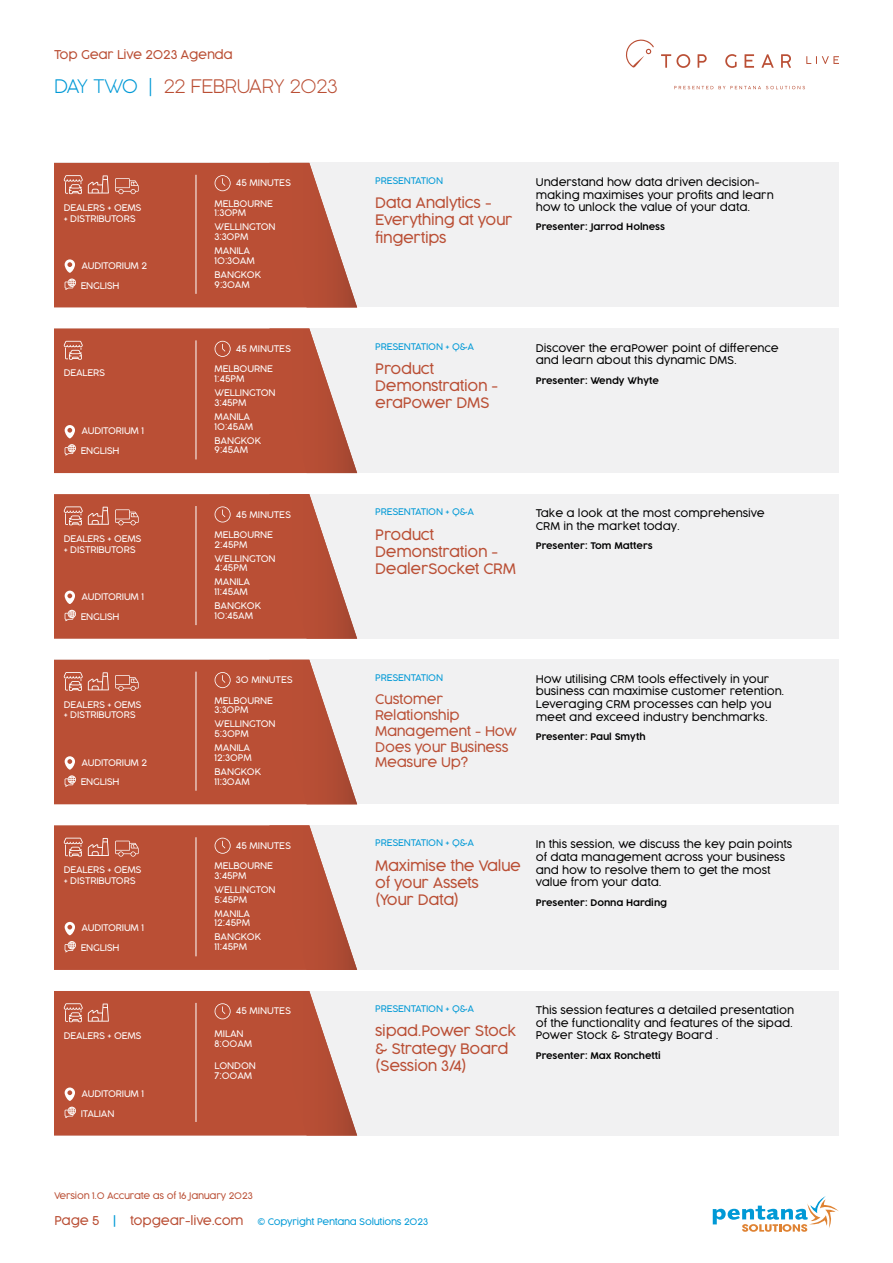
<style>
.page{position:relative;width:893px;height:1263px;background:#fff}
.page>*{position:absolute;margin:0;border:0;box-sizing:border-box;transform-origin:0 0}
.t1{font:200 18.45px "Cocogoose Pro";letter-spacing:-.02em;color:#ba4f35}
.t2{font:300 14.25px/17.1px "Cocogoose Pro";letter-spacing:-.02em;color:#ba4f35}
.t3{font:300 13.2px/15.8px "Cocogoose Pro";letter-spacing:-.02em;color:#ba4f35}
.t4{font:300 12px "Cocogoose Pro";letter-spacing:-.02em;color:#ba4f35}
.t5{font:300 10.5px/12.6px "Cocogoose Pro";color:#000}
.t6{font:300 9px/9.8px "Cocogoose Pro";letter-spacing:-.01em;color:#fff}
.t7{font:300 9px "Cocogoose Pro";letter-spacing:-.02em;color:#0099d6}
.t8{font:300 9px "Cocogoose Pro";color:#000}
.t9{font:300 9px "Cocogoose Pro";letter-spacing:-.02em;color:#ba4f35}
.s1{color:#0099d6}
.s2{font-size:12px;color:#ba4f35}
.s3{font-size:12px}
</style>
<div class="page">
<div style="left:54px;top:163px;width:785px;height:144px;background:#f1f1f2"></div>
<div style="left:54px;top:328px;width:785px;height:145px;background:#f1f1f2"></div>
<div style="left:54px;top:494px;width:785px;height:144px;background:#f1f1f2"></div>
<div style="left:54px;top:660px;width:785px;height:144px;background:#f1f1f2"></div>
<div style="left:54px;top:825px;width:785px;height:144px;background:#f1f1f2"></div>
<div style="left:54px;top:991px;width:785px;height:144px;background:#f1f1f2"></div>
<svg style="left:713px;top:1196px;width:126px;height:36px"></svg>
<svg style="left:626px;top:39px;width:213px;height:50px"></svg>
<svg style="left:54px;top:163px;width:303px;height:144px;background:#be5d46"></svg>
<svg style="left:54px;top:328px;width:303px;height:145px;background:#be5d46"></svg>
<svg style="left:54px;top:494px;width:303px;height:145px;background:#be5d46"></svg>
<svg style="left:54px;top:660px;width:303px;height:144px;background:#be5d46"></svg>
<svg style="left:54px;top:825px;width:303px;height:145px;background:#be5e46"></svg>
<svg style="left:54px;top:991px;width:303px;height:144px;background:#be5d45"></svg>
<h3 class="t4" style="left:54px;top:46px;width:180px">Top Gear Live 2023 Agenda</h3>
<h1 class="t1" style="left:54px;top:73px;width:285px"><span class="s1">DAY TWO |</span> 22 FEBRUARY 2023</h1>
<p class="t6" style="left:64px;top:202px;width:79px;line-height:10.8px">DEALERS + OEMS + DISTRIBUTORS</p>
<p class="t6" style="left:81px;top:260px;width:67px">AUDITORIUM 2</p>
<p class="t6" style="left:81px;top:280px;width:40px">ENGLISH</p>
<p class="t6" style="left:64px;top:368px;width:43px">DEALERS</p>
<p class="t6" style="left:81px;top:426px;width:64px">AUDITORIUM 1</p>
<p class="t6" style="left:81px;top:446px;width:40px">ENGLISH</p>
<p class="t6" style="left:64px;top:533px;width:79px;line-height:10.8px">DEALERS + OEMS + DISTRIBUTORS</p>
<p class="t6" style="left:81px;top:592px;width:64px">AUDITORIUM 1</p>
<p class="t6" style="left:81px;top:611px;width:40px">ENGLISH</p>
<p class="t6" style="left:64px;top:699px;width:79px;line-height:10.8px">DEALERS + OEMS + DISTRIBUTORS</p>
<p class="t6" style="left:81px;top:757px;width:67px">AUDITORIUM 2</p>
<p class="t6" style="left:81px;top:777px;width:40px">ENGLISH</p>
<p class="t6" style="left:64px;top:864px;width:79px;line-height:10.8px">DEALERS + OEMS + DISTRIBUTORS</p>
<p class="t6" style="left:81px;top:923px;width:64px">AUDITORIUM 1</p>
<p class="t6" style="left:81px;top:943px;width:40px">ENGLISH</p>
<p class="t6" style="left:64px;top:1030px;width:79px">DEALERS + OEMS</p>
<p class="t6" style="left:81px;top:1088px;width:64px">AUDITORIUM 1</p>
<p class="t6" style="left:81px;top:1108px;width:35px">ITALIAN</p>
<p class="t6" style="left:236px;top:178px;width:57px">45 MINUTES</p>
<p class="t6" style="left:215px;top:198px;width:60px">MELBOURNE<br>1:30PM</p>
<p class="t6" style="left:215px;top:222px;width:63px">WELLINGTON<br>3:30PM</p>
<p class="t6" style="left:215px;top:246px;width:42px">MANILA<br>10:30AM</p>
<p class="t6" style="left:215px;top:270px;width:48px">BANGKOK<br>9:30AM</p>
<p class="t6" style="left:236px;top:343px;width:57px">45 MINUTES</p>
<p class="t6" style="left:215px;top:364px;width:60px">MELBOURNE<br>1:45PM</p>
<p class="t6" style="left:215px;top:388px;width:63px">WELLINGTON<br>3:45PM</p>
<p class="t6" style="left:215px;top:411px;width:40px">MANILA<br>10:45AM</p>
<p class="t6" style="left:215px;top:435px;width:48px">BANGKOK<br>9:45AM</p>
<p class="t6" style="left:236px;top:509px;width:57px">45 MINUTES</p>
<p class="t6" style="left:215px;top:529px;width:60px">MELBOURNE<br>2:45PM</p>
<p class="t6" style="left:215px;top:553px;width:63px">WELLINGTON<br>4:45PM</p>
<p class="t6" style="left:215px;top:577px;width:37px">MANILA<br>11:45AM</p>
<p class="t6" style="left:215px;top:601px;width:48px">BANGKOK<br>10:45AM</p>
<p class="t6" style="left:236px;top:675px;width:58px">30 MINUTES</p>
<p class="t6" style="left:215px;top:695px;width:60px">MELBOURNE<br>3:30PM</p>
<p class="t6" style="left:215px;top:719px;width:63px">WELLINGTON<br>5:30PM</p>
<p class="t6" style="left:215px;top:743px;width:39px">MANILA<br>12:30PM</p>
<p class="t6" style="left:215px;top:766px;width:48px">BANGKOK<br>11:30AM</p>
<p class="t6" style="left:236px;top:840px;width:57px">45 MINUTES</p>
<p class="t6" style="left:215px;top:861px;width:60px">MELBOURNE<br>3:45PM</p>
<p class="t6" style="left:215px;top:884px;width:63px">WELLINGTON<br>5:45PM</p>
<p class="t6" style="left:215px;top:908px;width:37px">MANILA<br>12:45PM</p>
<p class="t6" style="left:215px;top:932px;width:48px">BANGKOK<br>11:45PM</p>
<p class="t6" style="left:236px;top:1006px;width:57px">45 MINUTES</p>
<p class="t6" style="left:215px;top:1028px;width:39px">MILAN<br>8:00AM</p>
<p class="t6" style="left:215px;top:1061px;width:43px">LONDON<br>7:00AM</p>
<p class="t7" style="left:375px;top:174px;width:69px">PRESENTATION</p>
<h2 class="t2" style="left:375px;top:194px;width:139px">Data Analytics -<br>Everything at your fingertips</h2>
<p class="t5" style="left:536px;top:176px;width:239px">Understand how data driven decision&shy;making maximises your profits and learn how to unlock the value of your data.</p>
<p class="t8" style="left:536px;top:221px;width:131px">Presenter: Jarrod Holness</p>
<p class="t7" style="left:375px;top:340px;width:100px">PRESENTATION + Q&amp;A</p>
<h2 class="t2" style="left:375px;top:360px;width:125px">Product<br>Demonstration - eraPower DMS</h2>
<p class="t5" style="left:536px;top:341px;width:245px">Discover the eraPower point of difference and learn about this dynamic DMS.</p>
<p class="t8" style="left:536px;top:374px;width:125px">Presenter: Wendy Whyte</p>
<p class="t7" style="left:375px;top:506px;width:100px">PRESENTATION + Q&amp;A</p>
<h2 class="t2" style="left:375px;top:525px;width:142px">Product<br>Demonstration -<br>DealerSocket CRM</h2>
<p class="t5" style="left:536px;top:507px;width:231px">Take a look at the most comprehensive<br>CRM in the market today.</p>
<p class="t8" style="left:536px;top:540px;width:118px">Presenter: Tom Matters</p>
<p class="t7" style="left:375px;top:671px;width:69px">PRESENTATION</p>
<h3 class="t3" style="left:375px;top:691px;width:143px">Customer<br>Relationship<br>Management - How<br>Does your Business<br>Measure Up?</h3>
<p class="t5" style="left:536px;top:672px;width:250px">How utilising CRM tools effectively in your business can maximise customer retention.<br>Leveraging CRM processes can help you meet and exceed industry benchmarks.</p>
<p class="t8" style="left:536px;top:731px;width:111px">Presenter: Paul Smyth</p>
<p class="t7" style="left:375px;top:837px;width:100px">PRESENTATION + Q&amp;A</p>
<h2 class="t2" style="left:375px;top:857px;width:147px">Maximise the Value of your Assets (Your Data)</h2>
<p class="t5" style="left:536px;top:838px;width:258px">In this session, we discuss the key pain points of data management across your business and how to resolve them to get the most value from your data.</p>
<p class="t8" style="left:536px;top:896px;width:133px">Presenter: Donna Harding</p>
<p class="t7" style="left:375px;top:1002px;width:100px">PRESENTATION + Q&amp;A</p>
<h2 class="t2" style="left:375px;top:1022px;width:143px">sipad.Power Stock &amp; Strategy Board (Session 3/4)</h2>
<p class="t5" style="left:536px;top:1004px;width:260px;text-align:justify">This session features a detailed presentation of the functionality and features of the sipad.<br>Power Stock &amp; Strategy Board .</p>
<p class="t8" style="left:536px;top:1049px;width:127px">Presenter: Max Ronchetti</p>
<p class="t9" style="left:54px;top:1190px;width:200px">Version 1.0 Accurate as of 16 January 2023</p>
<p class="t7" style="left:54px;top:1215px;width:375px"><span class="s2">Page 5</span> <span class="s3">|</span> <span class="s2">topgear-live.com</span> © Copyright Pentana Solutions 2023</p>
</div>
